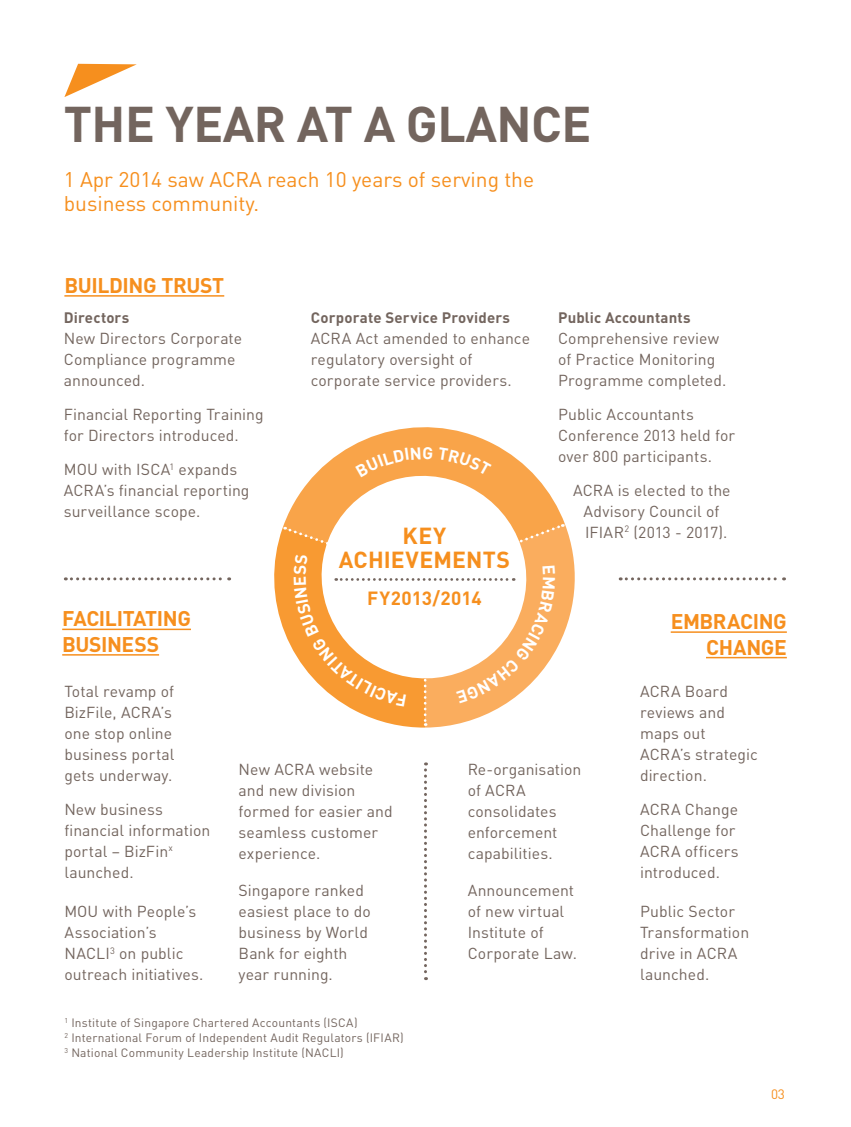
<style>
.page{position:relative;width:851px;height:1127px;background:#fff}
.page>*{position:absolute;margin:0;border:0;box-sizing:border-box;transform-origin:0 0}
.t1{font:700 49.5px "DIN";letter-spacing:-.01em;color:#73655e}
.t2{font:700 22.95px/24.3px "DIN";letter-spacing:.005em;color:#f68f1e;text-align:center}
.t3{font:21px/24px "DIN";color:#f68f1e}
.t4{font:700 21px/25.5px "DIN";letter-spacing:-.02em;color:#f68f1e}
.t5{font:700 18.9px "DIN";letter-spacing:.01em;color:#f68f1e}
.t6{font:15.75px/21px "DIN";letter-spacing:.005em;color:#73655e}
.t7{font:700 15px "DIN";letter-spacing:.01em;color:#73655e}
.t8{font:13.5px "DIN";color:#f68f1e}
.t9{font:12px/15px "DIN";letter-spacing:.015em;color:#73655e}
</style>
<div class="page">
<svg style="left:64px;top:64px;width:73px;height:33px"></svg>
<svg style="left:65px;top:577px;width:165px;height:3px"></svg>
<svg style="left:620px;top:577px;width:164px;height:3px"></svg>
<svg style="left:284px;top:427px;width:281px;height:96px"></svg>
<svg style="left:307px;top:461px;width:233px;height:62px"></svg>
<hr style="left:64px;top:295px;width:160px;height:2px;background:#f68f1e">
<hr style="left:62px;top:628px;width:129px;height:2px;background:#f68f1e">
<hr style="left:62px;top:654px;width:97px;height:1px;background:#f68f1e">
<hr style="left:670px;top:631px;width:116px;height:2px;background:#f68f1e">
<hr style="left:706px;top:657px;width:80px;height:1px;background:#f68f1e">
<svg style="left:424px;top:762px;width:3px;height:218px"></svg>
<div style="left:355px;top:447px;width:77px;height:30px;background:#f9a449"></div>
<svg style="left:438px;top:448px;width:53px;height:28px"></svg>
<svg style="left:274px;top:523px;width:301px;height:205px"></svg>
<h1 class="t1" style="left:64px;top:91px;width:529px">THE YEAR AT A GLANCE</h1>
<h3 class="t3" style="left:64px;top:167px;width:472px">1 Apr 2014 saw ACRA reach 10 years of serving the business community.</h3>
<h3 class="t4" style="left:64px;top:272px;width:161px">BUILDING TRUST</h3>
<p class="t7" style="left:64px;top:308px;width:67px">Directors</p>
<p class="t6" style="left:64px;top:328px;width:180px">New Directors Corporate<br>Compliance programme announced.</p>
<p class="t6" style="left:64px;top:403px;width:201px">Financial Reporting Training for Directors introduced.</p>
<p class="t6" style="left:64px;top:458px;width:187px">MOU with ISCA<sup>1</sup> expands<br>ACRA’s financial reporting surveillance scope.</p>
<p class="t7" style="left:311px;top:308px;width:201px">Corporate Service Providers</p>
<p class="t6" style="left:311px;top:327px;width:221px">ACRA Act amended to enhance regulatory oversight of corporate service providers.</p>
<h2 class="t2" style="left:339px;top:522px;width:172px">KEY<br>ACHIEVEMENTS</h2>
<p class="t5" style="left:367px;top:586px;width:116px">FY2013/2014</p>
<p class="t7" style="left:558px;top:308px;width:134px">Public Accountants</p>
<p class="t6" style="left:558px;top:327px;width:170px">Comprehensive review of Practice Monitoring<br>Programme completed.</p>
<p class="t6" style="left:558px;top:403px;width:179px">Public Accountants<br>Conference 2013 held for over 800 participants.</p>
<p class="t6" style="left:573px;top:479px;width:159px;text-align:center">ACRA is elected to the<br>Advisory Council of<br>IFIAR<sup>2</sup> (2013 - 2017).</p>
<h3 class="t4" style="left:62px;top:605px;width:130px">FACILITATING<br>BUSINESS</h3>
<h3 class="t4" style="left:670px;top:608px;width:118px;text-align:right">EMBRACING<br>CHANGE</h3>
<p class="t6" style="left:64px;top:681px;width:112px">Total revamp of<br>BizFile, ACRA’s one stop online business portal gets underway.</p>
<p class="t6" style="left:64px;top:798px;width:147px">New business financial information portal – BizFin<sup>x </sup>launched.</p>
<p class="t6" style="left:64px;top:900px;width:140px">MOU with People’s<br>Association’s<br>NACLI<sup>3</sup> on public outreach initiatives.</p>
<p class="t6" style="left:238px;top:759px;width:155px">New ACRA website and new division formed for easier and seamless customer experience.</p>
<p class="t6" style="left:238px;top:879px;width:134px">Singapore ranked easiest place to do business by World<br>Bank for eighth year running.</p>
<p class="t9" style="left:64px;top:1015px;width:341px"><sup>1</sup> Institute of Singapore Chartered Accountants (ISCA)<br><sup>2</sup> International Forum of Independent Audit Regulators (IFIAR)<br><sup>3</sup> National Community Leadership Institute (NACLI)</p>
<p class="t6" style="left:467px;top:759px;width:115px">Re-organisation of ACRA consolidates enforcement capabilities.</p>
<p class="t6" style="left:467px;top:879px;width:111px">Announcement of new virtual<br>Institute of<br>Corporate Law.</p>
<p class="t6" style="left:640px;top:681px;width:119px">ACRA Board reviews and maps out<br>ACRA’s strategic direction.</p>
<p class="t6" style="left:640px;top:798px;width:100px">ACRA Change<br>Challenge for<br>ACRA officers introduced.</p>
<p class="t6" style="left:640px;top:900px;width:111px">Public Sector<br>Transformation drive in ACRA launched.</p>
<p class="t8" style="left:771px;top:1085px;width:15px">03</p>
</div>
